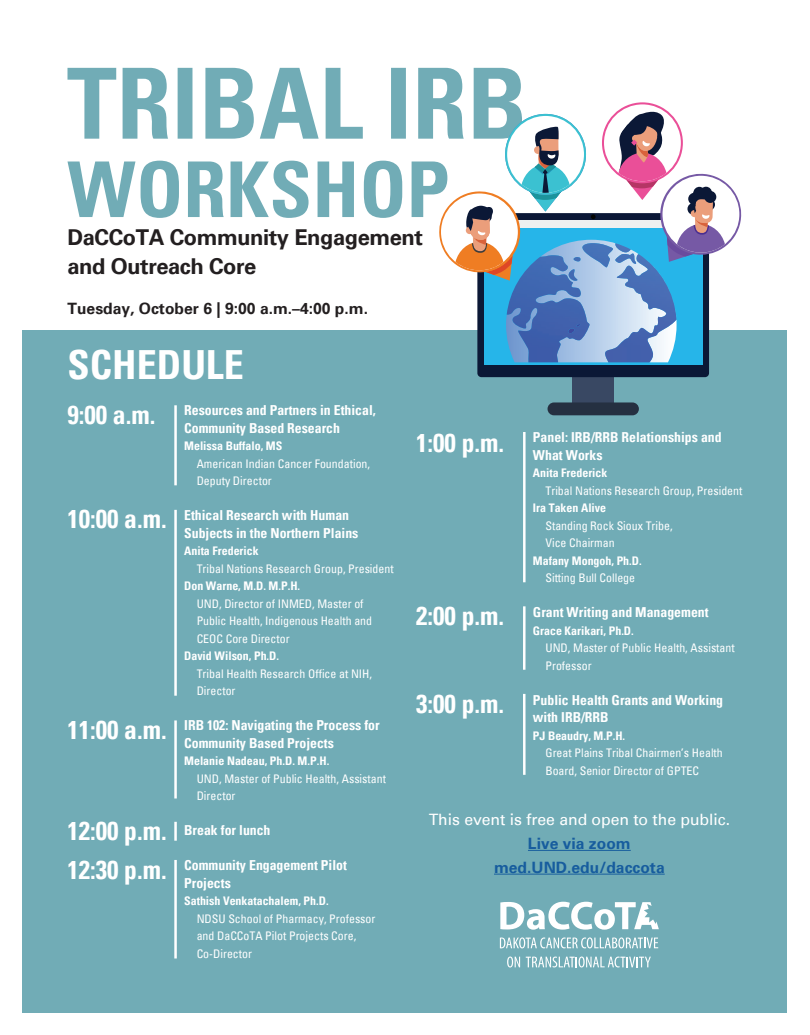
<style>
.page{position:relative;width:810px;height:1035px;background:#fff}
.page>*{position:absolute;margin:0;border:0;box-sizing:border-box;transform-origin:0 0}
.t1{font:700 condensed 98.5px "Univers";color:#71acb6}
.t2{font:700 condensed 77.25px "Univers";color:#71acb6}
.t3{font:700 condensed 40.25px "Univers";color:#fff}
.t4{font:700 condensed 25.62px "Univers";color:#fff}
.t5{font:700 21.88px/28.4px "Univers";letter-spacing:-.02em;color:#231f20}
.t6{font:700 15.62px "Univers";color:#231f20}
.t7{font:15.62px "Univers";color:#fff}
.t8{font:700 15.62px/23.8px "Univers";color:#175d9e;text-align:center}
.t9{font:700 condensed 13.75px/17.5px "Univers";color:#fff}
.t10{font:condensed 11.88px/17.5px "Univers";color:#fff}
.t11{font:700 condensed 11.88px/17.5px "Univers";color:#fff;text-align:center}
.s1{font-weight:700}
.s2{font-weight:400}
</style>
<div class="page">
<div style="left:22px;top:330px;width:766px;height:682px;background:#71acb6"></div>
<hr style="left:174px;top:822px;width:3px;height:19px;background:#fff">
<hr style="left:174px;top:720px;width:3px;height:78px;background:#fff">
<hr style="left:174px;top:860px;width:3px;height:99px;background:#fff">
<div style="left:573px;top:369px;width:41px;height:38px;background:#394863"></div>
<div style="left:477px;top:213px;width:232px;height:164px;background:#0b1836;border-radius:4px"></div>
<svg style="left:484px;top:362px;width:219px;height:3px"></svg>
<div style="left:548px;top:402px;width:91px;height:13px;background:#253041;border-radius:6px"></div>
<svg style="left:439px;top:108px;width:302px;height:254px"></svg>
<hr style="left:174px;top:405px;width:3px;height:80px;background:#fff">
<hr style="left:174px;top:510px;width:3px;height:186px;background:#fff">
<svg style="left:500px;top:937px;width:158px;height:11px"></svg>
<svg style="left:507px;top:957px;width:13px;height:10px"></svg>
<svg style="left:526px;top:957px;width:125px;height:10px"></svg>
<svg style="left:500px;top:902px;width:159px;height:28px"></svg>
<hr style="left:523px;top:432px;width:3px;height:150px;background:#fff">
<hr style="left:523px;top:606px;width:3px;height:64px;background:#fff">
<hr style="left:523px;top:694px;width:3px;height:81px;background:#fff">
<hr style="left:528px;top:850px;width:103px;height:1px;background:#175d9e">
<hr style="left:494px;top:874px;width:171px;height:1px;background:#175d9e">
<p class="t1" style="left:68px;top:43px;width:461px">TRIBAL IRB</p>
<p class="t2" style="left:68px;top:142px;width:384px">WORKSHOP</p>
<p class="t5" style="left:68px;top:224px;width:357px">DaCCoTA Community Engagement and Outreach Core</p>
<p class="t6" style="left:68px;top:299px;width:302px">Tuesday, October 6 | 9:00 a.m.–4:00 p.m.</p>
<p class="t3" style="left:68px;top:340px;width:178px">SCHEDULE</p>
<p class="t4" style="left:68px;top:399px;width:90px">9:00 a.m.</p>
<p class="t9" style="left:184px;top:402px;width:193px">Resources and Partners in Ethical,<br>Community Based Research</p>
<p class="t10" style="left:197px;top:437px;width:175px;text-indent:-12px"><span class="s1">Melissa Buffalo, MS<br></span>American Indian Cancer Foundation,<br>Deputy Director</p>
<p class="t9" style="left:184px;top:507px;width:176px">Ethical Research with Human<br>Subjects in the Northern Plains</p>
<p class="t11" style="left:184px;top:542px;width:76px">Anita Frederick</p>
<p class="t10" style="left:197px;top:560px;width:199px">Tribal Nations Research Group, President</p>
<p class="t10" style="left:197px;top:577px;width:177px;text-indent:-12px"><span class="s1">Don Warne, M.D. M.P.H.<br></span>UND, Director of INMED, Master of<br>Public Health, Indigenous Health and<br>CEOC Core Director</p>
<p class="t10" style="left:197px;top:647px;width:177px;text-indent:-12px"><span class="s1">David Wilson, Ph.D.<br></span>Tribal Health Research Office at NIH,<br>Director</p>
<p class="t9" style="left:184px;top:717px;width:197px">IRB 102: Navigating the Process for<br>Community Based Projects</p>
<p class="t10" style="left:197px;top:752px;width:191px;text-indent:-13px"><span class="s1">Melanie Nadeau, Ph.D. M.P.H.<br></span>UND, Master of Public Health, Assistant<br>Director</p>
<p class="t9" style="left:184px;top:822px;width:88px">Break for lunch</p>
<p class="t9" style="left:184px;top:857px;width:164px">Community Engagement Pilot<br>Projects</p>
<p class="t10" style="left:197px;top:892px;width:180px;text-indent:-13px"><span class="s1">Sathish Venkatachalem, Ph.D.<br></span>NDSU School of Pharmacy, Professor and DaCCoTA Pilot Projects Core,<br>Co-Director</p>
<p class="t4" style="left:68px;top:504px;width:101px">10:00 a.m.</p>
<p class="t4" style="left:68px;top:714px;width:101px">11:00 a.m.</p>
<p class="t4" style="left:68px;top:815px;width:101px">12:00 p.m.</p>
<p class="t4" style="left:68px;top:854px;width:101px">12:30 p.m.</p>
<p class="t4" style="left:416px;top:427px;width:90px">1:00 p.m.</p>
<p class="t4" style="left:416px;top:600px;width:90px">2:00 p.m.</p>
<p class="t4" style="left:416px;top:688px;width:90px">3:00 p.m.</p>
<p class="t9" style="left:533px;top:428px;width:190px">Panel: IRB/RRB Relationships and<br>What Works</p>
<p class="t11" style="left:533px;top:464px;width:76px">Anita Frederick</p>
<p class="t10" style="left:545px;top:481px;width:199px">Tribal Nations Research Group, President</p>
<p class="t10" style="left:545px;top:499px;width:129px;text-indent:-13px"><span class="s1">Ira Taken Alive<br></span>Standing Rock Sioux Tribe,<br>Vice Chairman</p>
<p class="t11" style="left:533px;top:552px;width:110px">Mafany Mongoh, Ph.D.<br><span class="s2">Sitting Bull College</span></p>
<p class="t9" style="left:533px;top:603px;width:177px">Grant Writing and Management</p>
<p class="t10" style="left:545px;top:621px;width:191px;text-indent:-13px"><span class="s1">Grace Karikari, Ph.D.<br></span>UND, Master of Public Health, Assistant<br>Professor</p>
<p class="t9" style="left:533px;top:691px;width:192px">Public Health Grants and Working with IRB/RRB</p>
<p class="t11" style="left:533px;top:727px;width:94px">PJ Beaudry, M.P.H.</p>
<p class="t10" style="left:545px;top:744px;width:179px">Great Plains Tribal Chairmen’s Health<br>Board, Senior Director of GPTEC</p>
<p class="t7" style="left:429px;top:810px;width:303px">This event is free and open to the public.</p>
<p class="t8" style="left:494px;top:831px;width:172px">Live via zoom med.UND.edu/daccota</p>
</div>
